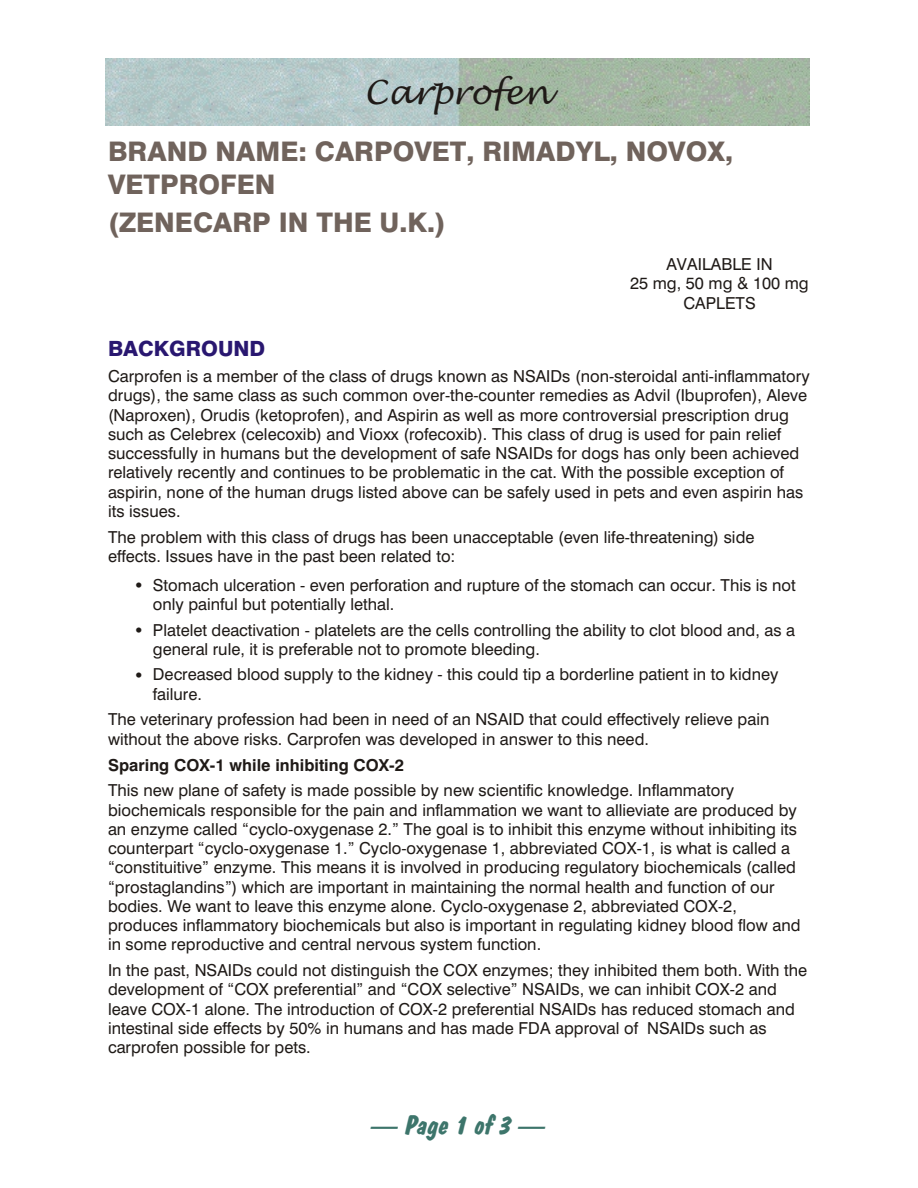
<style>
.page{position:relative;width:918px;height:1188px;background:#fff}
.page>*{position:absolute;margin:0;border:0;box-sizing:border-box;transform-origin:0 0}
.t1{font:33px "Lucida Handwriting";color:#1f1a17}
.t2{font:27px/33px "Swis 721 Hv BT";color:#70635c}
.t3{font:27px "Dom Diagonal Bd BT";color:#3d756b}
.t4{font:21px "Swis 721 Hv BT";color:#291770}
.t5{font:16.5px/19.2px "Swis 721 BT";color:#1f1a17}
.t6{font:700 16.5px "Swis 721 BT";color:#1f1a17}
.s1{font-family:"Times New Roman";font-size:21px}
</style>
<div class="page">
<img style="left:106px;top:59px;width:703px;height:67px">
<h1 class="t1" style="left:364px;top:76px;width:187px">Carprofen</h1>
<h2 class="t2" style="left:108px;top:137px;width:627px">BRAND NAME: CARPOVET, RIMADYL, NOVOX,<br>VETPROFEN</h2>
<h2 class="t2" style="left:108px;top:208px;width:339px">(ZENECARP IN THE U.K.)</h2>
<p class="t5" style="left:630px;top:256px;width:180px;text-align:center">AVAILABLE IN<br>25 mg, 50 mg &amp; 100 mg<br>CAPLETS</p>
<p class="t4" style="left:108px;top:340px;width:159px">BACKGROUND</p>
<p class="t5" style="left:108px;top:368px;width:703px">Carprofen is a member of the class of drugs known as NSAIDs (non-steroidal anti-inflammatory drugs), the same class as such common over-the-counter remedies as Advil (Ibuprofen), Aleve (Naproxen), Orudis (ketoprofen), and Aspirin as well as more controversial prescription drug such as Celebrex (celecoxib) and Vioxx (rofecoxib). This class of drug is used for pain relief successfully in humans but the development of safe NSAIDs for dogs has only been achieved relatively recently and continues to be problematic in the cat. With the possible exception of aspirin, none of the human drugs listed above can be safely used in pets and even aspirin has its issues.</p>
<p class="t5" style="left:108px;top:529px;width:648px">The problem with this class of drugs has been unacceptable (even life-threatening) side effects. Issues have in the past been related to:</p>
<p class="t5" style="left:153px;top:577px;width:644px;text-indent:-18px"><span class="s1">•</span> Stomach ulceration - even perforation and rupture of the stomach can occur. This is not only painful but potentially lethal.</p>
<p class="t5" style="left:153px;top:622px;width:644px;text-indent:-18px"><span class="s1">•</span> Platelet deactivation - platelets are the cells controlling the ability to clot blood and, as a general rule, it is preferable not to promote bleeding.</p>
<p class="t5" style="left:153px;top:666px;width:627px;text-indent:-18px"><span class="s1">•</span> Decreased blood supply to the kidney - this could tip a borderline patient in to kidney failure.</p>
<p class="t5" style="left:108px;top:712px;width:663px">The veterinary profession had been in need of an NSAID that could effectively relieve pain without the above risks. Carprofen was developed in answer to this need.</p>
<p class="t6" style="left:108px;top:758px;width:298px">Sparing COX-1 while inhibiting COX-2</p>
<p class="t5" style="left:108px;top:782px;width:694px">This new plane of safety is made possible by new scientific knowledge. Inflammatory biochemicals responsible for the pain and inflammation we want to allieviate are produced by an enzyme called “cyclo-oxygenase 2.” The goal is to inhibit this enzyme without inhibiting its counterpart “cyclo-oxygenase 1.” Cyclo-oxygenase 1, abbreviated COX-1, is what is called a “constituitive” enzyme. This means it is involved in producing regulatory biochemicals (called “prostaglandins”) which are important in maintaining the normal health and function of our bodies. We want to leave this enzyme alone. Cyclo-oxygenase 2, abbreviated COX-2, produces inflammatory biochemicals but also is important in regulating kidney blood flow and in some reproductive and central nervous system function.</p>
<p class="t5" style="left:108px;top:962px;width:701px">In the past, NSAIDs could not distinguish the COX enzymes; they inhibited them both. With the development of “COX preferential” and “COX selective” NSAIDs, we can inhibit COX-2 and leave COX-1 alone. The introduction of COX-2 preferential NSAIDs has reduced stomach and intestinal side effects by 50% in humans and has made FDA approval of NSAIDs such as carprofen possible for pets.</p>
<h2 class="t3" style="left:372px;top:1113px;width:176px">— Page 1 of 3 —</h2>
</div>
